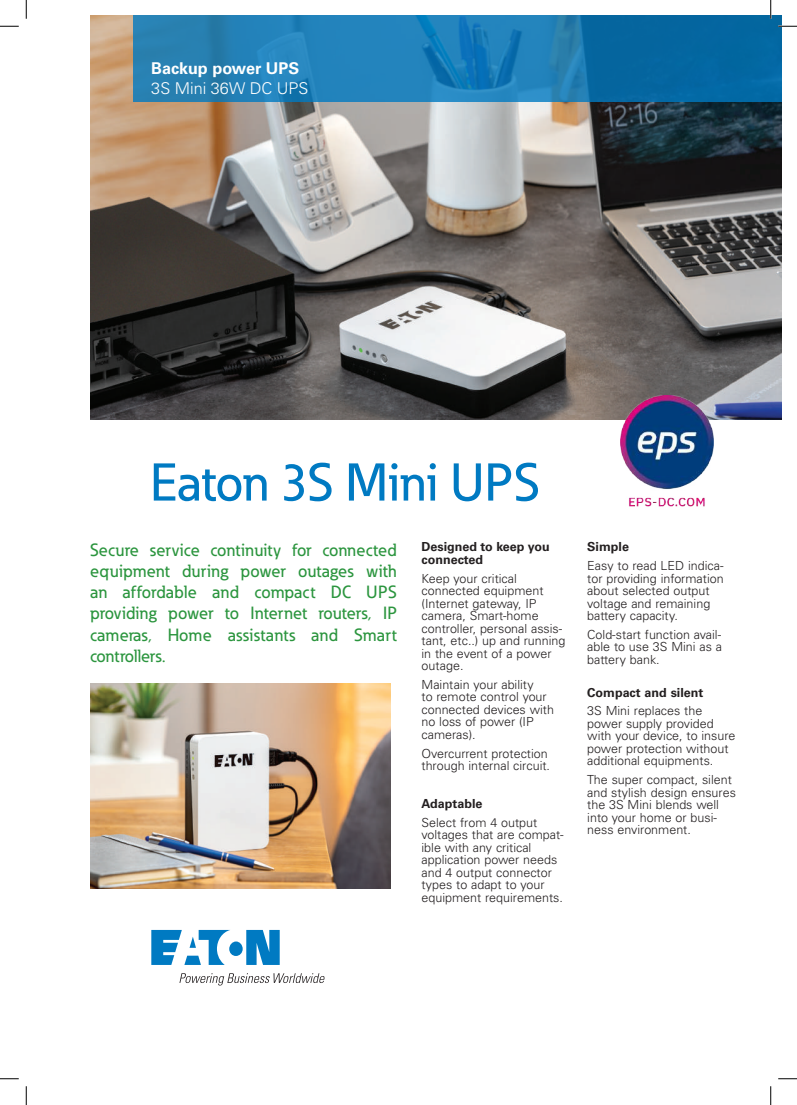
<style>
.page{position:relative;width:797px;height:1105px;background:#fff}
.page>*{position:absolute;margin:0;border:0;box-sizing:border-box;transform-origin:0 0}
.t1{font:500 52.5px "Eaton";color:#007ac2}
.t2{font:500 17.5px/21.2px "Eaton";letter-spacing:.02em;color:#2b953e;text-align:justify}
.t3{font:700 16.25px "Univers LT Std";color:#fff}
.t4{font:300 16.25px "Univers LT Std";color:#fff}
.t5{font:300 12.5px/12.5px "Univers LT Std";color:#231f20}
.t6{font:700 12.5px/12.5px "Univers LT Std";color:#231f20}
</style>
<div class="page">
<img style="left:90px;top:15px;width:692px;height:405px">
<img style="left:90px;top:683px;width:300px;height:206px">
<svg style="left:134px;top:15px;width:648px;height:86px;background:#1978b1"></svg>
<svg style="left:151px;top:930px;width:129px;height:35px"></svg>
<svg style="left:179px;top:973px;width:146px;height:12px"></svg>
<svg style="left:0;top:25px;width:19px;height:2px"></svg>
<svg style="left:778px;top:25px;width:19px;height:2px"></svg>
<svg style="left:0;top:1078px;width:19px;height:1px"></svg>
<svg style="left:778px;top:1078px;width:19px;height:1px"></svg>
<svg style="left:25px;top:0;width:2px;height:19px"></svg>
<svg style="left:25px;top:1086px;width:2px;height:19px"></svg>
<svg style="left:770px;top:0;width:1px;height:19px"></svg>
<svg style="left:770px;top:1086px;width:1px;height:19px"></svg>
<img style="left:620px;top:396px;width:93px;height:111px">
<h3 class="t3" style="left:151px;top:59px;width:150px">Backup power UPS</h3>
<h3 class="t4" style="left:151px;top:78px;width:159px">3S Mini 36W DC UPS</h3>
<h1 class="t1" style="left:150px;top:450px;width:391px">Eaton 3S Mini UPS</h1>
<h2 class="t2" style="left:90px;top:539px;width:308px">Secure service continuity for connected equipment during power outages with an affordable and compact DC UPS providing power to Internet routers, IP cameras, Home assistants and Smart controllers.</h2>
<p class="t6" style="left:421px;top:541px;width:130px">Designed to keep you connected</p>
<p class="t5" style="left:421px;top:572px;width:145px">Keep your critical connected equipment (Internet gateway, IP camera, Smart-home controller, personal assis&shy;tant, etc..) up and running in the event of a power outage.</p>
<p class="t5" style="left:421px;top:678px;width:134px">Maintain your ability<br>to remote control your connected devices with no loss of power (IP cameras).</p>
<p class="t5" style="left:421px;top:747px;width:130px">Overcurrent protection through internal circuit.</p>
<p class="t6" style="left:421px;top:797px;width:62px">Adaptable</p>
<p class="t5" style="left:421px;top:816px;width:144px">Select from 4 output voltages that are compat&shy;ible with any critical application power needs and 4 output connector types to adapt to your equipment requirements.</p>
<p class="t6" style="left:587px;top:541px;width:43px">Simple</p>
<p class="t5" style="left:587px;top:559px;width:138px">Easy to read LED indica&shy;tor providing information about selected output voltage and remaining battery capacity.</p>
<p class="t5" style="left:587px;top:628px;width:136px;text-align:justify">Cold-start function avail&shy;able to use 3S Mini as a battery bank.</p>
<p class="t6" style="left:587px;top:686px;width:117px">Compact and silent</p>
<p class="t5" style="left:587px;top:705px;width:150px">3S Mini replaces the power supply provided with your device, to insure power protection without additional equipments.</p>
<p class="t5" style="left:587px;top:773px;width:150px">The super compact, silent and stylish design ensures the 3S Mini blends well into your home or busi&shy;ness environment.</p>
</div>
